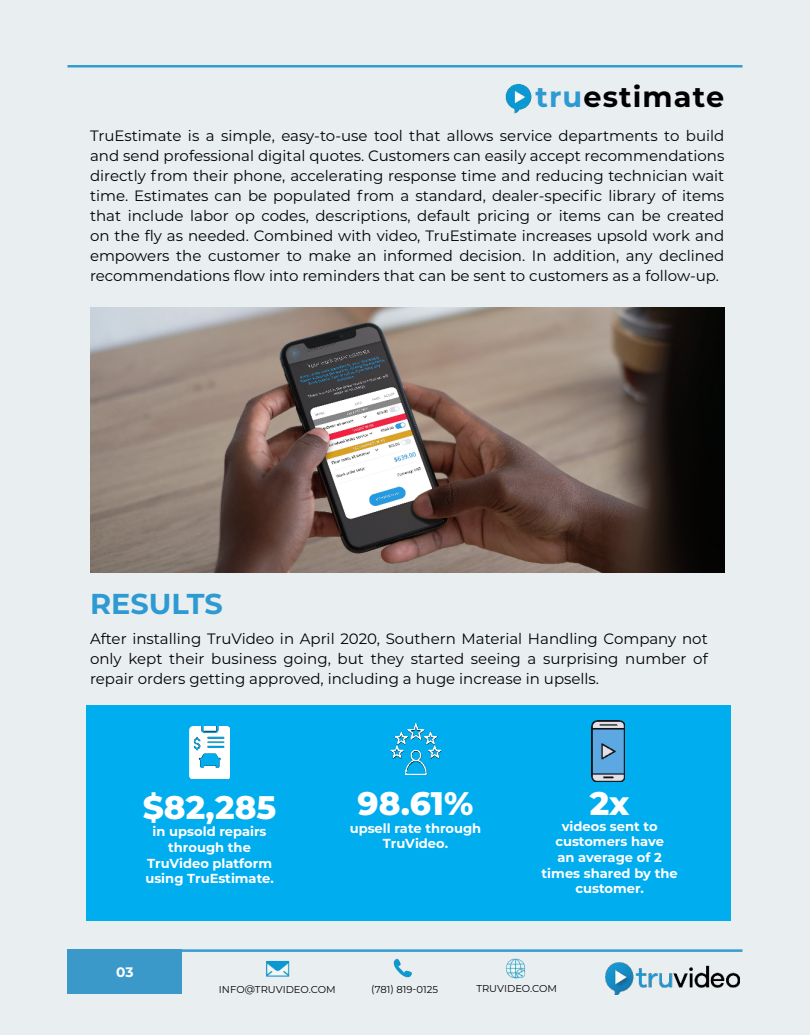
<style>
.page{position:relative;width:810px;height:1035px;background:#e9eef1}
.page>*{position:absolute;margin:0;border:0;box-sizing:border-box;transform-origin:0 0}
.t1{font:800 32.62px "Montserrat";color:#fff}
.t2{font:700 28.75px "Montserrat";letter-spacing:.04em;color:#010102}
.t3{font:700 28.75px "Montserrat";color:#2d9ad2}
.t4{font:15px/20px "Montserrat";color:#010102;text-align:justify}
.t5{font:700 13.75px "Montserrat";color:#fff}
.t6{font:700 13px/15.6px "Montserrat";color:#fff;text-align:center}
.t7{font:10px "Montserrat";color:#010102}
.s1{color:#2d9ad2}
</style>
<div class="page">
<hr style="left:68px;top:949px;width:675px;height:3px;background:#369bce">
<div style="left:68px;top:949px;width:114px;height:44px;background:#3a99c9"></div>
<hr style="left:68px;top:65px;width:675px;height:2px;background:#369bce">
<img style="left:90px;top:308px;width:634px;height:264px">
<img style="left:606px;top:963px;width:133px;height:31px">
<img style="left:265px;top:958px;width:261px;height:21px">
<div style="left:86px;top:705px;width:645px;height:215px;background:#00adef"></div>
<img style="left:591px;top:720px;width:34px;height:61px">
<img style="left:190px;top:727px;width:39px;height:52px">
<img style="left:390px;top:723px;width:51px;height:52px">
<img style="left:505px;top:83px;width:27px;height:31px">
<h2 class="t2" style="left:535px;top:85px;width:190px"><span class="s1">tru</span>estimate</h2>
<p class="t4" style="left:90px;top:127px;width:636px">TruEstimate is a simple, easy-to-use tool that allows service departments to build and send professional digital quotes. Customers can easily accept recommendations directly from their phone, accelerating response time and reducing technician wait time. Estimates can be populated from a standard, dealer-specific library of items that include labor op codes, descriptions, default pricing or items can be created on the fly as needed. Combined with video, TruEstimate increases upsold work and empowers the customer to make an informed decision. In addition, any declined recommendations flow into reminders that can be sent to customers as a follow-up.</p>
<h2 class="t3" style="left:90px;top:591px;width:134px">RESULTS</h2>
<p class="t4" style="left:90px;top:629px;width:619px">After installing TruVideo in April 2020, Southern Material Handling Company not only kept their business going, but they started seeing a surprising number of repair orders getting approved, including a huge increase in upsells.</p>
<h1 class="t1" style="left:143px;top:792px;width:135px">$82,285</h1>
<p class="t6" style="left:145px;top:825px;width:130px">in upsold repairs through the<br>TruVideo platform using TruEstimate.</p>
<h1 class="t1" style="left:358px;top:788px;width:117px">98.61%</h1>
<p class="t6" style="left:350px;top:821px;width:133px">upsell rate through<br>TruVideo.</p>
<h1 class="t1" style="left:590px;top:788px;width:41px">2x</h1>
<p class="t6" style="left:542px;top:819px;width:138px">videos sent to customers have<br>an average of 2 times shared by the customer.</p>
<p class="t5" style="left:116px;top:966px;width:19px">03</p>
<p class="t7" style="left:219px;top:984px;width:118px">INFO@TRUVIDEO.COM</p>
<p class="t7" style="left:371px;top:985px;width:68px">(781) 819-0125</p>
<p class="t7" style="left:476px;top:983px;width:82px">TRUVIDEO.COM</p>
</div>
